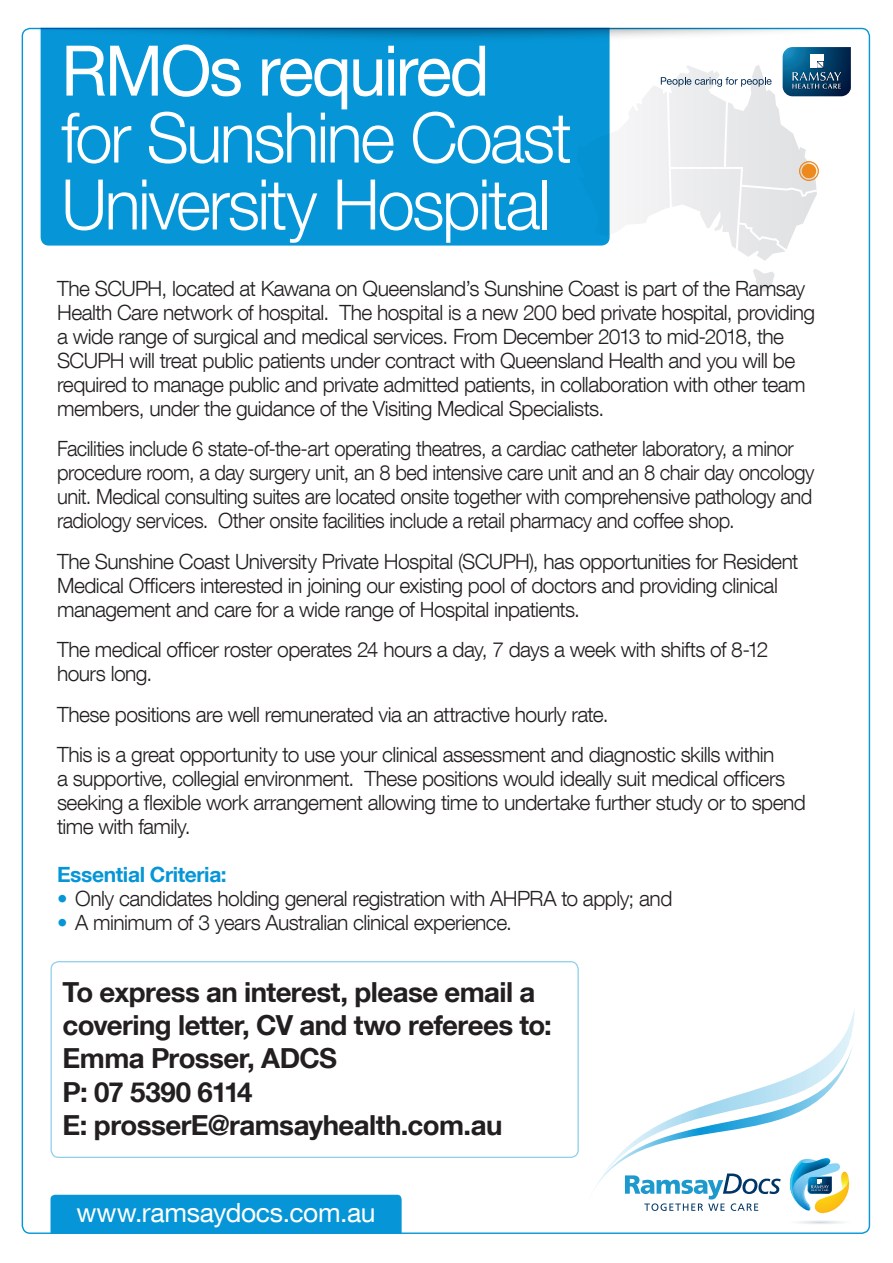
<style>
.page{position:relative;width:893px;height:1263px;background:#fff}
.page>*{position:absolute;margin:0;border:0;box-sizing:border-box;transform-origin:0 0}
.Intro_Text{font:300 69.9px/66.9px "Helvetica Neue LT Com";letter-spacing:-.035em;color:#fff;scale:.96 1}
.Body_text_-_1st_para{font:700 27.6px/33.2px "Helvetica Neue LT Com";letter-spacing:-.02em;color:#231f20}
.t1{font:26.55px "Helvetica Neue LT Com";letter-spacing:-.01em;color:#fff}
.Paragraph_Style_2{font:300 21px/24px "Helvetica Neue LT Com";letter-spacing:-.025em;color:#231f20}
.Paragraph_Style_2-2{font:300 21px/24px "Helvetica Neue LT Com";letter-spacing:-.025em;color:#231f20;scale:.96 1}
.MAIN_SPECIALTY{font:700 21px "Helvetica Neue LT Com";letter-spacing:-.02em;color:#0696d7}
.s1{font-weight:400}
.s2{color:#0696d7}
</style>
<div class="page">
<div style="left:51px;top:961px;width:528px;height:197px;border:1px solid #0696d7;border-radius:8px"></div>
<svg style="left:797px;top:1220px;width:47px;height:4px"></svg>
<svg style="left:753px;top:269px;width:22px;height:23px"></svg>
<svg style="left:593px;top:1043px;width:259px;height:170px"></svg>
<div style="left:21px;top:27px;width:851px;height:19px;background:#231f20;opacity:.3"></div>
<div style="left:51px;top:1195px;width:351px;height:39px;background:#0696d7"></div>
<svg style="left:22px;top:28px;width:849px;height:233px"></svg>
<p class="Intro_Text" style="left:61px;top:36px;width:533px"><span class="s1">RMOs required </span>for Sunshine Coast<br>University Hospital</p>
<p class="Paragraph_Style_2" style="left:57px;top:276px;width:759px">The SCUPH, located at Kawana on Queensland’s Sunshine Coast is part of the Ramsay Health Care network of hospital. The hospital is a new 200 bed private hospital, providing a wide range of surgical and medical services. From December 2013 to mid-2018, the SCUPH will treat public patients under contract with Queensland Health and you will be required to manage public and private admitted patients, in collaboration with other team members, under the guidance of the Visiting Medical Specialists.</p>
<p class="Paragraph_Style_2-2" style="left:57px;top:436px;width:790px">Facilities include 6 state-of-the-art operating theatres, a cardiac catheter laboratory, a minor procedure room, a day surgery unit, an 8 bed intensive care unit and an 8 chair day oncology unit. Medical consulting suites are located onsite together with comprehensive pathology and radiology services. Other onsite facilities include a retail pharmacy and coffee shop.</p>
<p class="Paragraph_Style_2" style="left:57px;top:549px;width:743px">The Sunshine Coast University Private Hospital (SCUPH), has opportunities for Resident<br>Medical Officers interested in joining our existing pool of doctors and providing clinical management and care for a wide range of Hospital inpatients.</p>
<p class="Paragraph_Style_2" style="left:57px;top:637px;width:713px">The medical officer roster operates 24 hours a day, 7 days a week with shifts of 8-12 hours long.</p>
<p class="Paragraph_Style_2" style="left:57px;top:702px;width:553px">These positions are well remunerated via an attractive hourly rate.</p>
<p class="Paragraph_Style_2" style="left:57px;top:742px;width:750px">This is a great opportunity to use your clinical assessment and diagnostic skills within<br>a supportive, collegial environment. These positions would ideally suit medical officers seeking a flexible work arrangement allowing time to undertake further study or to spend time with family.</p>
<p class="MAIN_SPECIALTY" style="left:57px;top:861px;width:171px">Essential Criteria:</p>
<p class="Paragraph_Style_2" style="left:57px;top:886px;width:617px"><span class="s2">•</span> Only candidates holding general registration with AHPRA to apply; and</p>
<p class="Paragraph_Style_2" style="left:57px;top:910px;width:456px"><span class="s2">•</span> A minimum of 3 years Australian clinical experience.</p>
<p class="Body_text_-_1st_para" style="left:63px;top:975px;width:491px">To express an interest, please email a covering letter, CV and two referees to:<br>Emma Prosser, ADCS<br>P: 07 5390 6114<br>E: prosserE@ramsayhealth.com.au</p>
<p class="t1" style="left:76px;top:1196px;width:301px">www.ramsaydocs.com.au</p>
</div>
